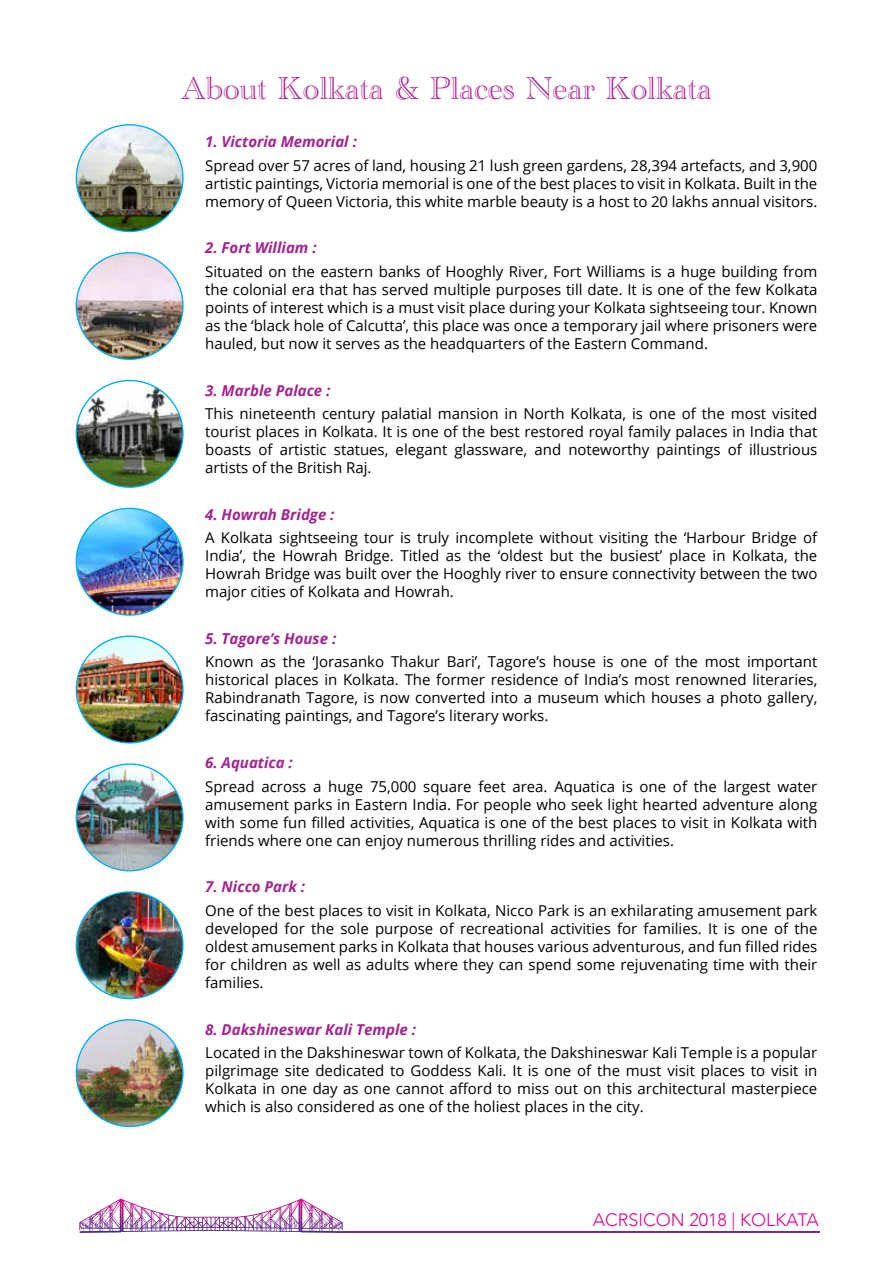
<style>
.page{position:relative;width:893px;height:1263px;background:#fff}
.page>*{position:absolute;margin:0;border:0;box-sizing:border-box;transform-origin:0 0}
.t1{font:33px "Academy Engraved Let Plain";color:#af208c}
.t2{font:300 18px "Avenir";color:#dd078c}
.t3{font:15px/18px "Open Sans";color:#000;text-align:justify}
.t4{font:italic 700 15px "Open Sans";color:#a3238f}
</style>
<div class="page">
<svg style="left:79px;top:1199px;width:264px;height:34px"></svg>
<hr style="left:343px;top:1232px;width:477px;height:1px;background:#6f2c91">
<img style="left:76px;top:125px;width:107px;height:106px;border-radius:53px">
<img style="left:76px;top:253px;width:107px;height:106px;border-radius:53px">
<img style="left:76px;top:380px;width:107px;height:107px;border-radius:53px">
<img style="left:76px;top:508px;width:107px;height:107px;border-radius:53px">
<img style="left:76px;top:636px;width:107px;height:107px;border-radius:53px">
<img style="left:76px;top:764px;width:107px;height:107px;border-radius:53px">
<img style="left:76px;top:892px;width:107px;height:106px;border-radius:53px">
<img style="left:76px;top:1020px;width:107px;height:106px;border-radius:53px">
<h1 class="t1" style="left:181px;top:70px;width:532px">About Kolkata &amp; Places Near Kolkata</h1>
<p class="t4" style="left:205px;top:131px;width:153px">1. Victoria Memorial :</p>
<p class="t3" style="left:205px;top:156px;width:614px">Spread over 57 acres of land, housing 21 lush green gardens, 28,394 artefacts, and 3,900 artistic paintings, Victoria memorial is one of the best places to visit in Kolkata. Built in the memory of Queen Victoria, this white marble beauty is a host to 20 lakhs annual visitors.</p>
<p class="t4" style="left:205px;top:237px;width:113px">2. Fort William :</p>
<p class="t3" style="left:205px;top:262px;width:614px">Situated on the eastern banks of Hooghly River, Fort Williams is a huge building from the colonial era that has served multiple purposes till date. It is one of the few Kolkata points of interest which is a must visit place during your Kolkata sightseeing tour. Known as the ‘black hole of Calcutta’, this place was once a temporary jail where prisoners were hauled, but now it serves as the headquarters of the Eastern Command.</p>
<p class="t4" style="left:205px;top:379px;width:127px">3. Marble Palace :</p>
<p class="t3" style="left:205px;top:404px;width:614px">This nineteenth century palatial mansion in North Kolkata, is one of the most visited tourist places in Kolkata. It is one of the best restored royal family palaces in India that boasts of artistic statues, elegant glassware, and noteworthy paintings of illustrious artists of the British Raj.</p>
<p class="t4" style="left:205px;top:504px;width:131px">4. Howrah Bridge :</p>
<p class="t3" style="left:205px;top:528px;width:614px">A Kolkata sightseeing tour is truly incomplete without visiting the ‘Harbour Bridge of India’, the Howrah Bridge. Titled as the ‘oldest but the busiest’ place in Kolkata, the Howrah Bridge was built over the Hooghly river to ensure connectivity between the two major cities of Kolkata and Howrah.</p>
<p class="t4" style="left:205px;top:628px;width:133px">5. Tagore’s House :</p>
<p class="t3" style="left:205px;top:652px;width:614px">Known as the ‘Jorasanko Thakur Bari’, Tagore’s house is one of the most important historical places in Kolkata. The former residence of India’s most renowned literaries, Rabindranath Tagore, is now converted into a museum which houses a photo gallery, fascinating paintings, and Tagore’s literary works.</p>
<p class="t4" style="left:205px;top:752px;width:89px">6. Aquatica :</p>
<p class="t3" style="left:205px;top:777px;width:614px">Spread across a huge 75,000 square feet area. Aquatica is one of the largest water amusement parks in Eastern India. For people who seek light hearted adventure along with some fun filled activities, Aquatica is one of the best places to visit in Kolkata with friends where one can enjoy numerous thrilling rides and activities.</p>
<p class="t4" style="left:205px;top:876px;width:102px">7. Nicco Park :</p>
<p class="t3" style="left:205px;top:901px;width:614px">One of the best places to visit in Kolkata, Nicco Park is an exhilarating amusement park developed for the sole purpose of recreational activities for families. It is one of the oldest amusement parks in Kolkata that houses various adventurous, and fun filled rides for children as well as adults where they can spend some rejuvenating time with their families.</p>
<p class="t4" style="left:205px;top:1018px;width:212px">8. Dakshineswar Kali Temple :</p>
<p class="t3" style="left:205px;top:1043px;width:614px">Located in the Dakshineswar town of Kolkata, the Dakshineswar Kali Temple is a popular pilgrimage site dedicated to Goddess Kali. It is one of the must visit places to visit in Kolkata in one day as one cannot afford to miss out on this architectural masterpiece which is also considered as one of the holiest places in the city.</p>
<p class="t2" style="left:593px;top:1210px;width:228px">ACRSICON 2018 | KOLKATA</p>
</div>
